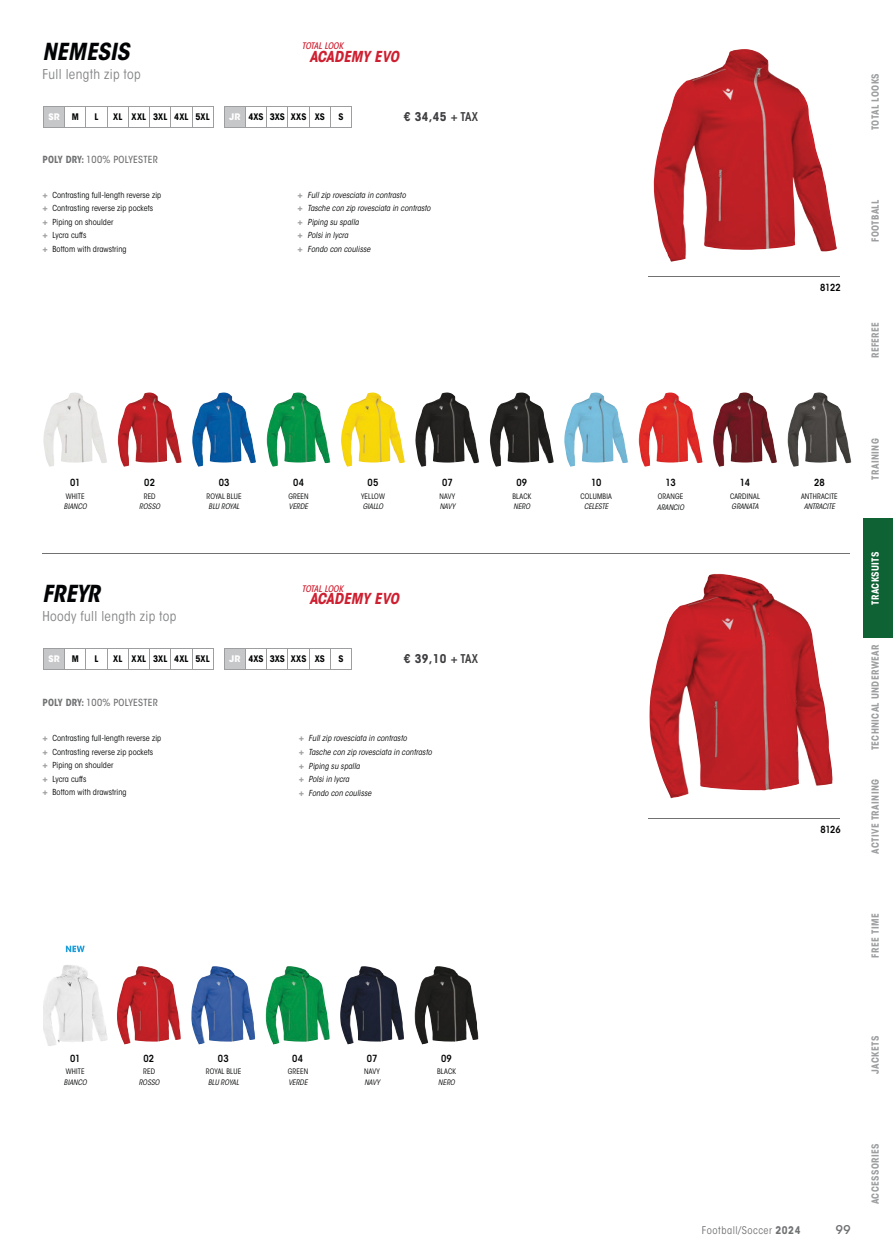
<style>
.page{position:relative;width:893px;height:1255px;background:#fff}
.page>*{position:absolute;margin:0;border:0;box-sizing:border-box;transform-origin:0 0}
.t1{font:italic 700 condensed 23.25px "ITC Avant Garde Std";letter-spacing:-.01em;color:#020304}
.t2{font:italic 700 condensed 15px "ITC Avant Garde Std";color:#ce2031}
.t3{font:condensed 13.5px "ITC Avant Garde Std";letter-spacing:.025em;color:#818284}
.t4{font:700 condensed 12px "ITC Avant Garde Std";letter-spacing:.035em;color:#3e3e41}
.t5{font:500 12px "ITC Avant Garde Std";color:#707173}
.t6{font:condensed 10.5px "ITC Avant Garde Std";letter-spacing:.05em;color:#707173}
.t7{font:700 condensed 9.75px "ITC Avant Garde Std";letter-spacing:.035em;color:#9c9ea0}
.t8{font:600 condensed 9.75px "ITC Avant Garde Std";letter-spacing:.01em;color:#020304}
.t9{font:500 condensed 9.75px "ITC Avant Garde Std";letter-spacing:.025em;color:#707173}
.t10{font:700 condensed 9.75px "ITC Avant Garde Std";letter-spacing:.035em;color:#fff}
.t11{font:700 condensed 9px "ITC Avant Garde Std";letter-spacing:.01em;color:#020304}
.t12{font:italic 500 condensed 9px "ITC Avant Garde Std";letter-spacing:-.035em;color:#ce2031}
.t13{font:700 9px "ITC Avant Garde Std";color:#fff}
.t14{font:condensed 8.25px/13.5px "ITC Avant Garde Std";letter-spacing:.01em;color:#020304}
.t15{font:italic condensed 8.25px/13.5px "ITC Avant Garde Std";letter-spacing:.01em;color:#020304}
.t16{font:condensed 7.5px "ITC Avant Garde Std";letter-spacing:.02em;color:#020304}
.t17{font:italic condensed 7.5px "ITC Avant Garde Std";letter-spacing:.01em;color:#020304}
.t18{font:italic condensed 7.5px "ITC Avant Garde Std";letter-spacing:-.02em;color:#020304}
.s1{font-stretch:normal;color:#fff}
.s2{font-weight:600}
.s3{font-weight:700}
.s4{font-weight:600;font-stretch:normal;font-size:9px;color:#9c9ea0}
.s5{font-weight:600;font-style:normal;font-stretch:normal;font-size:9px;color:#9c9ea0}
</style>
<div class="page">
<div style="left:863px;top:518px;width:30px;height:119px;background:#0f6233"></div>
<hr style="left:43px;top:553px;width:807px;height:1px;background:#707173">
<hr style="left:648px;top:276px;width:192px;height:1px;background:#707173">
<img style="left:653px;top:49px;width:184px;height:212px">
<img style="left:43px;top:392px;width:60px;height:74px">
<img style="left:43px;top:965px;width:64px;height:81px">
<img style="left:118px;top:392px;width:64px;height:74px">
<img style="left:341px;top:392px;width:58px;height:74px">
<img style="left:192px;top:392px;width:64px;height:74px">
<img style="left:490px;top:392px;width:59px;height:74px">
<img style="left:713px;top:392px;width:64px;height:74px">
<img style="left:415px;top:393px;width:64px;height:73px">
<img style="left:639px;top:392px;width:64px;height:74px">
<img style="left:266px;top:392px;width:64px;height:74px">
<img style="left:564px;top:392px;width:63px;height:74px">
<img style="left:788px;top:392px;width:60px;height:74px">
<img style="left:649px;top:574px;width:183px;height:224px">
<img style="left:117px;top:966px;width:64px;height:78px">
<img style="left:415px;top:966px;width:63px;height:78px">
<img style="left:266px;top:966px;width:64px;height:78px">
<img style="left:191px;top:966px;width:64px;height:78px">
<img style="left:340px;top:966px;width:64px;height:78px">
<svg style="left:66px;top:945px;width:19px;height:7px"></svg>
<hr style="left:648px;top:818px;width:192px;height:1px;background:#707173">
<svg style="left:43px;top:106px;width:171px;height:22px"></svg>
<svg style="left:43px;top:648px;width:171px;height:22px"></svg>
<svg style="left:224px;top:106px;width:128px;height:22px"></svg>
<svg style="left:224px;top:648px;width:128px;height:22px"></svg>
<h1 class="t1" style="left:43px;top:41px;width:88px">NEMESIS</h1>
<h3 class="t3" style="left:43px;top:69px;width:100px">Full length zip top</h3>
<p class="t13" style="left:48px;top:111px;width:13px">SR</p>
<p class="t11" style="left:72px;top:113px;width:9px">M</p>
<p class="t11" style="left:95px;top:113px;width:6px">L</p>
<p class="t11" style="left:113px;top:113px;width:98px">XL XXL 3XL 4XL 5XL</p>
<p class="t12" style="left:302px;top:42px;width:43px">TOTAL LOOK</p>
<h2 class="t2" style="left:309px;top:50px;width:91px">ACADEMY EVO</h2>
<p class="t11" style="left:229px;top:113px;width:97px"><span class="s1">JR</span> 4XS 3XS XXS XS</p>
<p class="t11" style="left:339px;top:113px;width:7px">S</p>
<h3 class="t4" style="left:404px;top:112px;width:76px">€ 34,45 <span class="s2">+ TAX</span></h3>
<p class="t7" style="left:870px;top:130px;width:58px;rotate:-90deg">TOTAL LOOKS</p>
<p class="t9" style="left:43px;top:156px;width:117px"><span class="s3">POLY DRY:</span> 100% POLYESTER</p>
<p class="t14" style="left:43px;top:189px;width:120px"><span class="s4">+</span> Contrasting full-length reverse zip <span class="s4">+</span> Contrasting reverse zip pockets<br><span class="s4">+</span> Piping on shoulder<br><span class="s4">+</span> Lycra cuffs<br><span class="s4">+</span> Bottom with drawstring</p>
<p class="t15" style="left:298px;top:189px;width:135px"><span class="s5">+</span> Full zip rovesciata in contrasto<br><span class="s5">+</span> Tasche con zip rovesciata in contrasto <span class="s5">+</span> Piping su spalla<br><span class="s5">+</span> Polsi in lycra<br><span class="s5">+</span> Fondo con coulisse</p>
<p class="t7" style="left:870px;top:242px;width:44px;rotate:-90deg">FOOTBALL</p>
<p class="t8" style="left:820px;top:284px;width:22px">8122</p>
<p class="t7" style="left:870px;top:358px;width:38px;rotate:-90deg">REFEREE</p>
<p class="t8" style="left:70px;top:479px;width:12px">01</p>
<p class="t8" style="left:144px;top:479px;width:12px">02</p>
<p class="t8" style="left:219px;top:479px;width:12px">03</p>
<p class="t8" style="left:293px;top:479px;width:12px">04</p>
<p class="t8" style="left:368px;top:479px;width:12px">05</p>
<p class="t8" style="left:442px;top:479px;width:12px">07</p>
<p class="t8" style="left:516px;top:479px;width:12px">09</p>
<p class="t8" style="left:591px;top:479px;width:12px">10</p>
<p class="t8" style="left:665px;top:479px;width:12px">13</p>
<p class="t8" style="left:740px;top:479px;width:12px">14</p>
<p class="t8" style="left:814px;top:479px;width:12px">28</p>
<p class="t16" style="left:66px;top:493px;width:20px">WHITE</p>
<p class="t16" style="left:206px;top:493px;width:37px">ROYAL BLUE</p>
<p class="t16" style="left:144px;top:493px;width:13px">RED</p>
<p class="t16" style="left:288px;top:493px;width:22px">GREEN</p>
<p class="t16" style="left:361px;top:493px;width:25px">YELLOW</p>
<p class="t16" style="left:439px;top:493px;width:17px">NAVY</p>
<p class="t16" style="left:512px;top:493px;width:20px">BLACK</p>
<p class="t16" style="left:580px;top:493px;width:33px">COLUMBIA</p>
<p class="t16" style="left:658px;top:493px;width:27px">ORANGE</p>
<p class="t16" style="left:730px;top:493px;width:32px">CARDINAL</p>
<p class="t16" style="left:801px;top:493px;width:38px">ANTHRACITE</p>
<p class="t17" style="left:139px;top:503px;width:22px">ROSSO</p>
<p class="t17" style="left:289px;top:503px;width:21px">VERDE</p>
<p class="t17" style="left:363px;top:503px;width:22px">GIALLO</p>
<p class="t17" style="left:440px;top:503px;width:17px">NAVY</p>
<p class="t17" style="left:513px;top:503px;width:18px">NERO</p>
<p class="t17" style="left:584px;top:503px;width:26px">CELESTE</p>
<p class="t17" style="left:657px;top:504px;width:28px">ARANCIO</p>
<p class="t17" style="left:732px;top:503px;width:28px">GRANATA</p>
<p class="t18" style="left:804px;top:503px;width:33px">ANTRACITE</p>
<p class="t17" style="left:64px;top:503px;width:24px">BIANCO</p>
<p class="t17" style="left:209px;top:503px;width:32px">BLU ROYAL</p>
<h1 class="t1" style="left:43px;top:583px;width:59px">FREYR</h1>
<h3 class="t3" style="left:43px;top:611px;width:135px">Hoody full length zip top</h3>
<p class="t12" style="left:302px;top:585px;width:43px">TOTAL LOOK</p>
<h2 class="t2" style="left:309px;top:592px;width:91px">ACADEMY EVO</h2>
<p class="t13" style="left:48px;top:653px;width:13px">SR</p>
<p class="t11" style="left:72px;top:655px;width:9px">M</p>
<p class="t11" style="left:95px;top:655px;width:6px">L</p>
<p class="t11" style="left:113px;top:655px;width:98px">XL XXL 3XL 4XL 5XL</p>
<p class="t11" style="left:229px;top:655px;width:97px"><span class="s1">JR</span> 4XS 3XS XXS XS</p>
<p class="t11" style="left:339px;top:655px;width:7px">S</p>
<h3 class="t4" style="left:404px;top:654px;width:76px">€ 39,10 <span class="s2">+ TAX</span></h3>
<p class="t9" style="left:43px;top:698px;width:117px"><span class="s3">POLY DRY:</span> 100% POLYESTER</p>
<p class="t14" style="left:43px;top:732px;width:120px"><span class="s4">+</span> Contrasting full-length reverse zip <span class="s4">+</span> Contrasting reverse zip pockets<br><span class="s4">+</span> Piping on shoulder<br><span class="s4">+</span> Lycra cuffs<br><span class="s4">+</span> Bottom with drawstring</p>
<p class="t15" style="left:299px;top:732px;width:135px"><span class="s5">+</span> Full zip rovesciata in contrasto<br><span class="s5">+</span> Tasche con zip rovesciata in contrasto <span class="s5">+</span> Piping su spalla<br><span class="s5">+</span> Polsi in lycra<br><span class="s5">+</span> Fondo con coulisse</p>
<p class="t8" style="left:820px;top:825px;width:22px">8126</p>
<p class="t7" style="left:870px;top:480px;width:43px;rotate:-90deg">TRAINING</p>
<p class="t10" style="left:870px;top:605px;width:55px;rotate:-90deg">TRACKSUITS</p>
<p class="t7" style="left:870px;top:750px;width:108px;rotate:-90deg">TECHNICAL UNDERWEAR</p>
<p class="t7" style="left:870px;top:853px;width:76px;rotate:-90deg">ACTIVE TRAINING</p>
<p class="t7" style="left:870px;top:957px;width:46px;rotate:-90deg">FREE TIME</p>
<p class="t8" style="left:70px;top:1054px;width:12px">01</p>
<p class="t16" style="left:66px;top:1068px;width:20px">WHITE</p>
<p class="t8" style="left:143px;top:1054px;width:12px">02</p>
<p class="t8" style="left:218px;top:1054px;width:12px">03</p>
<p class="t8" style="left:292px;top:1054px;width:12px">04</p>
<p class="t8" style="left:367px;top:1054px;width:12px">07</p>
<p class="t8" style="left:441px;top:1054px;width:12px">09</p>
<p class="t16" style="left:143px;top:1068px;width:13px">RED</p>
<p class="t16" style="left:206px;top:1068px;width:37px">ROYAL BLUE</p>
<p class="t16" style="left:288px;top:1068px;width:22px">GREEN</p>
<p class="t16" style="left:364px;top:1068px;width:17px">NAVY</p>
<p class="t16" style="left:437px;top:1068px;width:20px">BLACK</p>
<p class="t7" style="left:870px;top:1073px;width:40px;rotate:-90deg">JACKETS</p>
<p class="t17" style="left:64px;top:1079px;width:24px">BIANCO</p>
<p class="t17" style="left:139px;top:1078px;width:22px">ROSSO</p>
<p class="t17" style="left:208px;top:1078px;width:32px">BLU ROYAL</p>
<p class="t17" style="left:288px;top:1078px;width:21px">VERDE</p>
<p class="t17" style="left:364px;top:1078px;width:17px">NAVY</p>
<p class="t17" style="left:438px;top:1078px;width:18px">NERO</p>
<p class="t7" style="left:870px;top:1204px;width:62px;rotate:-90deg">ACCESSORIES</p>
<p class="t6" style="left:702px;top:1223px;width:100px">Football/Soccer <span class="s3">2024</span></p>
<h3 class="t5" style="left:836px;top:1224px;width:16px">99</h3>
</div>
